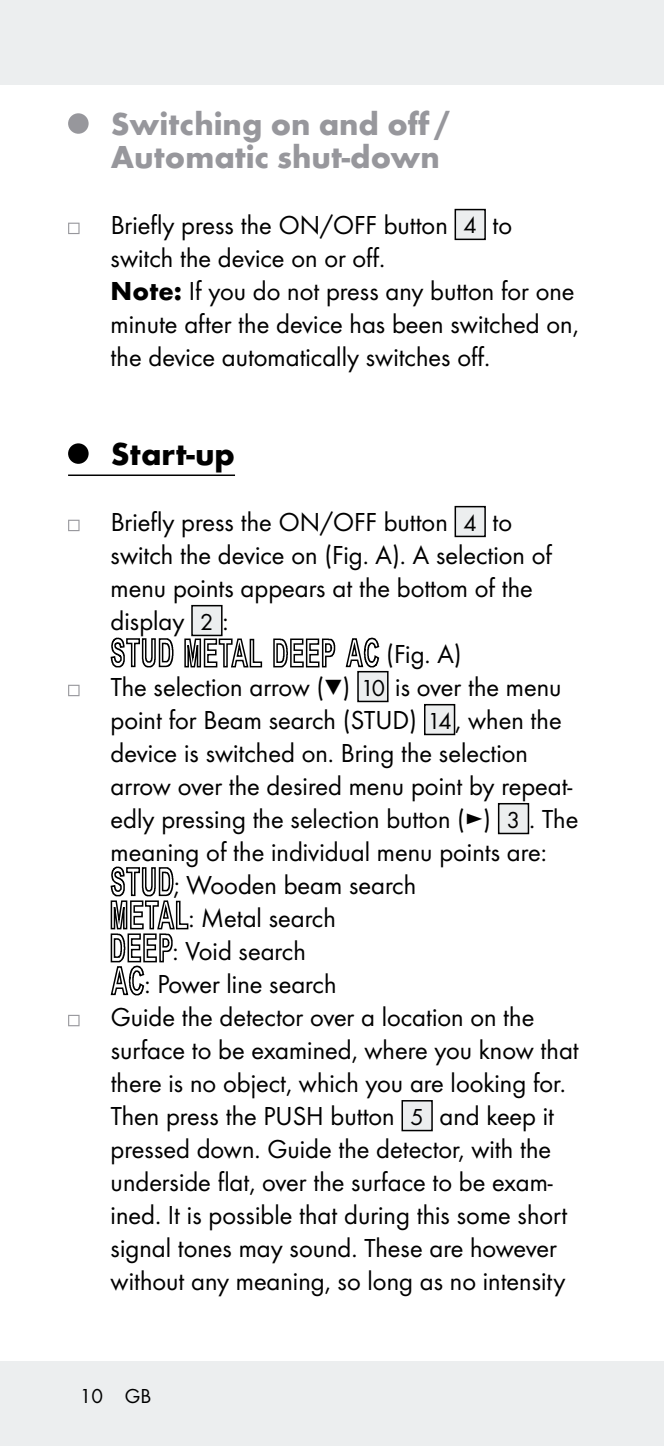
<style>
.page{position:relative;width:664px;height:1446px;background:#fff}
.page>*{position:absolute;margin:0;border:0;box-sizing:border-box;transform-origin:0 0}
.t1{font:700 33px/33px "Futura";color:#97979c}
.t2{font:700 33px "Futura";letter-spacing:.01em;color:#000}
.t3{font:27px/33px "Futura Boo";color:#000}
.t4{font:21px "Futura Boo";color:#000}
.s1{font-size:24px}
.s2{font-family:"Futura";font-weight:700}
</style>
<div class="page">
<div style="left:0;top:1361px;width:663px;height:85px;background:#eceeef"></div>
<div style="left:0;top:0;width:663px;height:85px;background:#eceeef"></div>
<hr style="left:68px;top:474px;width:167px;height:2px;background:#000">
<div style="left:68px;top:113px;width:21px;height:21px;background:#97979c;border-radius:50%"></div>
<svg style="left:68px;top:223px;width:11px;height:11px"></svg>
<div style="left:455px;top:210px;width:30px;height:29px;background:#eceeef"></div>
<div style="left:454px;top:209px;width:31px;height:31px;border:2px solid #000"></div>
<div style="left:68px;top:443px;width:21px;height:21px;background:#000;border-radius:50%"></div>
<svg style="left:68px;top:520px;width:11px;height:11px"></svg>
<div style="left:455px;top:507px;width:30px;height:29px;background:#eceeef"></div>
<div style="left:454px;top:506px;width:31px;height:31px;border:2px solid #000"></div>
<div style="left:192px;top:606px;width:30px;height:29px;background:#eceeef"></div>
<div style="left:191px;top:605px;width:31px;height:31px;border:2px solid #000"></div>
<svg style="left:110px;top:624px;width:270px;height:44px"></svg>
<svg style="left:68px;top:685px;width:11px;height:11px"></svg>
<div style="left:358px;top:672px;width:29px;height:29px;background:#eceeef"></div>
<div style="left:357px;top:671px;width:31px;height:31px;border:2px solid #000"></div>
<div style="left:424px;top:705px;width:30px;height:29px;background:#eceeef"></div>
<div style="left:424px;top:704px;width:31px;height:31px;border:2px solid #000"></div>
<div style="left:498px;top:804px;width:30px;height:29px;background:#eceeef"></div>
<div style="left:497px;top:803px;width:32px;height:31px;border:2px solid #000"></div>
<svg style="left:110px;top:866px;width:79px;height:130px"></svg>
<svg style="left:68px;top:1015px;width:11px;height:11px"></svg>
<div style="left:402px;top:1101px;width:30px;height:29px;background:#eceeef"></div>
<div style="left:401px;top:1100px;width:31px;height:31px;border:2px solid #000"></div>
<p class="t1" style="left:111px;top:107px;width:341px">Switching on and off/<br>Automatic shut-down</p>
<p class="t3" style="left:111px;top:208px;width:469px">Briefly press the ON/OFF button <span class="s1">4</span> to switch the device on or off.<br><span class="s2">Note:</span> If you do not press any button for one minute after the device has been switched on, the device automatically switches off.</p>
<p class="t2" style="left:111px;top:434px;width:126px">Start-up</p>
<p class="t3" style="left:111px;top:505px;width:403px">Briefly press the ON/OFF button <span class="s1">4</span> to</p>
<p class="t3" style="left:111px;top:538px;width:442px">switch the device on (Fig. A). A selection of</p>
<p class="t3" style="left:111px;top:571px;width:423px">menu points appears at the bottom of the</p>
<p class="t3" style="left:111px;top:604px;width:119px">display <span class="s1">2</span> :</p>
<p class="t3" style="left:386px;top:637px;width:77px">(Fig. A)</p>
<p class="t3" style="left:111px;top:670px;width:452px">The selection arrow (▼) <span class="s1">10</span> is over the menu</p>
<p class="t3" style="left:111px;top:703px;width:452px">point for Beam search (STUD) <span class="s1">14</span> , when the</p>
<p class="t3" style="left:111px;top:736px;width:418px">device is switched on. Bring the selection</p>
<p class="t3" style="left:111px;top:769px;width:463px">arrow over the desired menu point by repeat-</p>
<p class="t3" style="left:111px;top:802px;width:469px">edly pressing the selection button (►) <span class="s1">3</span> . The</p>
<p class="t3" style="left:111px;top:835px;width:437px">meaning of the individual menu points are:</p>
<p class="t3" style="left:173px;top:868px;width:244px">; Wooden beam search</p>
<p class="t3" style="left:188px;top:901px;width:149px">: Metal search</p>
<p class="t3" style="left:172px;top:934px;width:135px">: Void search</p>
<p class="t3" style="left:144px;top:967px;width:193px">: Power line search</p>
<p class="t3" style="left:111px;top:1000px;width:425px">Guide the detector over a location on the</p>
<p class="t3" style="left:111px;top:1033px;width:469px">surface to be examined, where you know that</p>
<p class="t3" style="left:111px;top:1066px;width:456px">there is no object, which you are looking for.</p>
<p class="t3" style="left:111px;top:1099px;width:445px">Then press the PUSH button <span class="s1">5</span> and keep it</p>
<p class="t3" style="left:111px;top:1132px;width:442px">pressed down. Guide the detector, with the</p>
<p class="t3" style="left:111px;top:1165px;width:443px">underside flat, over the surface to be exam-</p>
<p class="t3" style="left:111px;top:1198px;width:458px">ined. It is possible that during this some short</p>
<p class="t3" style="left:111px;top:1231px;width:447px">signal tones may sound. These are however</p>
<p class="t3" style="left:111px;top:1264px;width:456px">without any meaning, so long as no intensity</p>
<p class="t4" style="left:80px;top:1383px;width:73px">10 GB</p>
</div>
